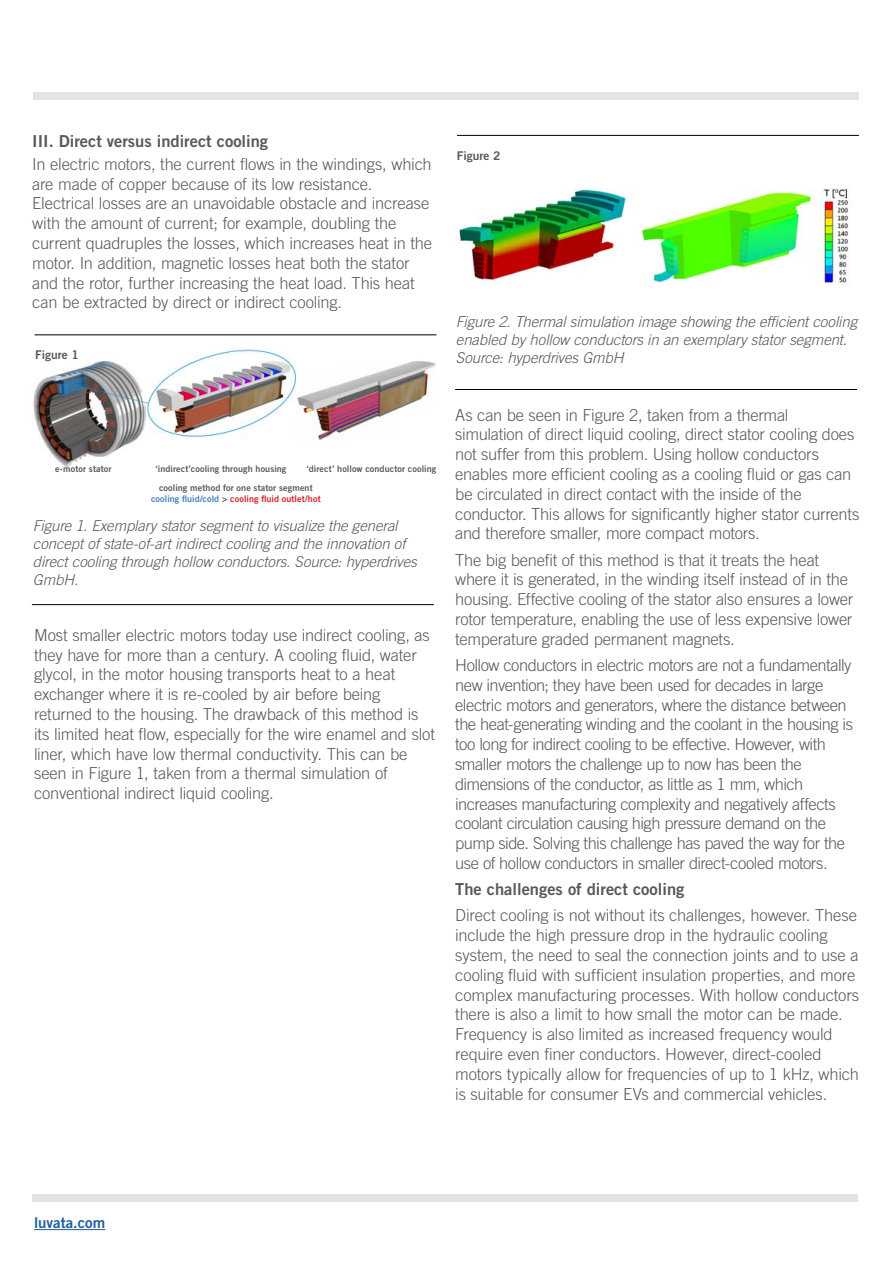
<style>
.page{position:relative;width:893px;height:1263px;background:#fff}
.page>*{position:absolute;margin:0;border:0;box-sizing:border-box;transform-origin:0 0}
.text{font:300 16.5px/19.8px "Trade Gothic LT Std";letter-spacing:-.015em;color:#58595b}
.Luvata_Basic_Paragra{font:300 16.5px/19.8px "Trade Gothic LT Std";letter-spacing:-.01em;color:#58595b}
.etxt_bold{font:16.5px "Trade Gothic LT Std Bd 2";color:#58595b}
.text-2{font:16.5px "Trade Gothic LT Std Bd 2";color:#58595b}
.text-3{font:italic 300 15px/18px "Trade Gothic LT Std";letter-spacing:-.01em;color:#58595b}
.t1{font:15px "Trade Gothic LT Std Bd 2";color:#215e9e}
.text-4{font:12px "Trade Gothic LT Std Bd 2";color:#58595b}
.text-5{font:9px/10.8px "Trade Gothic LT Std Bd 2";letter-spacing:.01em;color:#58595b;text-align:center}
.s1{color:#447fc1}
.s2{color:#d2232a}
</style>
<div class="page">
<hr style="left:34px;top:1229px;width:71px;height:1px;background:#215e9e">
<div style="left:32px;top:1194px;width:826px;height:8px;background:#e2e3e4"></div>
<hr style="left:457px;top:135px;width:402px;height:1px;background:#000">
<img style="left:33px;top:349px;width:403px;height:118px">
<div style="left:34px;top:92px;width:825px;height:8px;background:#e2e3e4"></div>
<hr style="left:35px;top:334px;width:401px;height:1px;background:#000">
<hr style="left:32px;top:604px;width:402px;height:1px;background:#000">
<img style="left:459px;top:188px;width:391px;height:95px">
<hr style="left:455px;top:389px;width:402px;height:1px;background:#000">
<p class="etxt_bold" style="left:32px;top:131px;width:237px">III. Direct versus indirect cooling</p>
<p class="text" style="left:32px;top:154px;width:401px">In electric motors, the current flows in the windings, which are made of copper because of its low resistance.<br>Electrical losses are an unavoidable obstacle and increase with the amount of current; for example, doubling the current quadruples the losses, which increases heat in the motor. In addition, magnetic losses heat both the stator and the rotor, further increasing the heat load. This heat can be extracted by direct or indirect cooling.</p>
<p class="text-4" style="left:35px;top:347px;width:45px">Figure 1</p>
<p class="text-5" style="left:55px;top:463px;width:58px">e-motor stator</p>
<p class="text-5" style="left:155px;top:463px;width:133px">‘indirect’cooling through housing</p>
<p class="text-5" style="left:306px;top:463px;width:131px">‘direct’ hollow conductor cooling</p>
<p class="text-5" style="left:151px;top:483px;width:171px">cooling method for one stator segment <span class="s1">cooling fluid/cold</span> &gt; <span class="s2">cooling fluid outlet/hot</span></p>
<p class="text-3" style="left:33px;top:517px;width:385px">Figure 1. Exemplary stator segment to visualize the general concept of state-of-art indirect cooling and the innovation of direct cooling through hollow conductors. Source: hyperdrives GmbH.</p>
<p class="text" style="left:34px;top:625px;width:402px">Most smaller electric motors today use indirect cooling, as they have for more than a century. A cooling fluid, water glycol, in the motor housing transports heat to a heat exchanger where it is re-cooled by air before being returned to the housing. The drawback of this method is its limited heat flow, especially for the wire enamel and slot liner, which have low thermal conductivity. This can be seen in Figure 1, taken from a thermal simulation of conventional indirect liquid cooling.</p>
<p class="text-4" style="left:457px;top:148px;width:45px">Figure 2</p>
<p class="text-3" style="left:456px;top:312px;width:403px">Figure 2. Thermal simulation image showing the efficient cooling enabled by hollow conductors in an exemplary stator segment.<br>Source: hyperdrives GmbH</p>
<p class="text" style="left:455px;top:405px;width:406px">As can be seen in Figure 2, taken from a thermal simulation of direct liquid cooling, direct stator cooling does not suffer from this problem. Using hollow conductors enables more efficient cooling as a cooling fluid or gas can be circulated in direct contact with the inside of the conductor. This allows for significantly higher stator currents and therefore smaller, more compact motors.</p>
<p class="text" style="left:455px;top:550px;width:400px">The big benefit of this method is that it treats the heat where it is generated, in the winding itself instead of in the housing. Effective cooling of the stator also ensures a lower rotor temperature, enabling the use of less expensive lower temperature graded permanent magnets.</p>
<p class="text" style="left:455px;top:655px;width:399px">Hollow conductors in electric motors are not a fundamentally new invention; they have been used for decades in large electric motors and generators, where the distance between the heat-generating winding and the coolant in the housing is too long for indirect cooling to be effective. However, with smaller motors the challenge up to now has been the dimensions of the conductor, as little as 1 mm, which increases manufacturing complexity and negatively affects coolant circulation causing high pressure demand on the pump side. Solving this challenge has paved the way for the use of hollow conductors in smaller direct-cooled motors.</p>
<p class="text-2" style="left:455px;top:879px;width:231px">The challenges of direct cooling</p>
<p class="Luvata_Basic_Paragra" style="left:455px;top:905px;width:405px">Direct cooling is not without its challenges, however. These include the high pressure drop in the hydraulic cooling system, the need to seal the connection joints and to use a cooling fluid with sufficient insulation properties, and more complex manufacturing processes. With hollow conductors there is also a limit to how small the motor can be made.<br>Frequency is also limited as increased frequency would require even finer conductors. However, direct-cooled motors typically allow for frequencies of up to 1 kHz, which is suitable for consumer EVs and commercial vehicles.</p>
<p class="t1" style="left:34px;top:1213px;width:73px">luvata.com</p>
</div>
